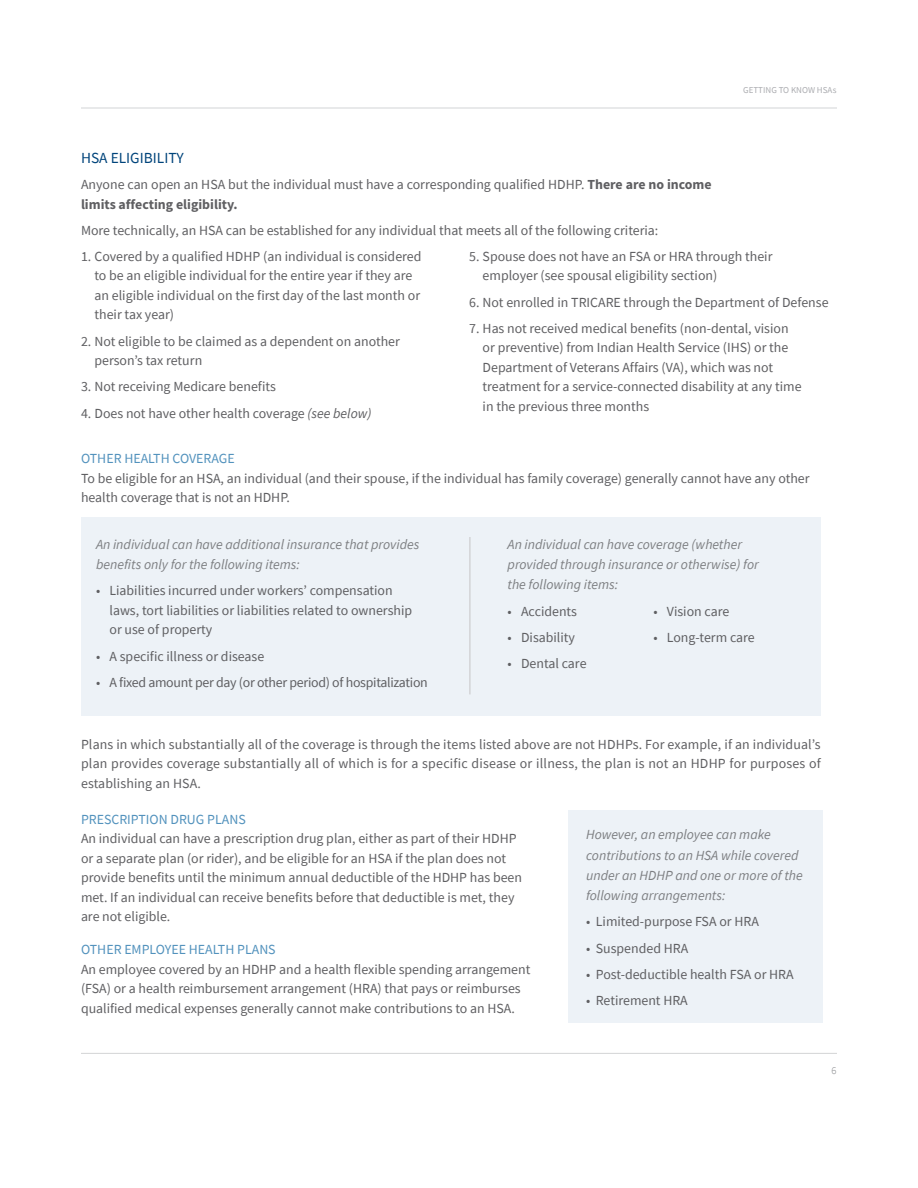
<style>
.page{position:relative;width:918px;height:1188px;background:#fff}
.page>*{position:absolute;margin:0;border:0;box-sizing:border-box;transform-origin:0 0}
.Body_Copy{font:15.3px "Source Sans Pro";color:#00447b}
.Body_Copy-2{font:13.8px/19.5px "Source Sans Pro";color:#5f5f62}
.Subhead_-_3rd_Tier{font:italic 13.8px/20.2px "Source Sans Pro";color:#7d7f82}
.Subhead_-_2nd_Tier{font:13.8px "Source Sans Pro";color:#5292bd}
.Body_Copy-3{font:13.8px "Source Sans Pro";letter-spacing:-.02em;color:#5f5f62}
.t1{font:300 10.5px "Source Sans Pro";color:#848689}
.t2{font:9px "Source Sans Pro";color:#abacb0}
.s1{font-weight:700}
.s2{font-style:italic}
</style>
<div class="page">
<hr style="left:81px;top:1053px;width:756px;height:1px;background:#d3d4d6">
<hr style="left:81px;top:108px;width:756px;height:1px;background:#d3d4d6">
<div style="left:81px;top:517px;width:740px;height:199px;background:#edf2f7"></div>
<div style="left:568px;top:811px;width:255px;height:212px;background:#edf2f7"></div>
<hr style="left:469px;top:537px;width:2px;height:157px;background:#d3d4d6">
<p class="t2" style="left:743px;top:85px;width:95px">GETTING TO KNOW HSAs</p>
<p class="Body_Copy" style="left:81px;top:148px;width:104px">HSA ELIGIBILITY</p>
<p class="Body_Copy-2" style="left:81px;top:175px;width:632px">Anyone can open an HSA but the individual must have a corresponding qualified HDHP. <span class="s1">There are no income limits affecting eligibility.</span></p>
<p class="Body_Copy-2" style="left:81px;top:221px;width:579px">More technically, an HSA can be established for any individual that meets all of the following criteria:</p>
<p class="Body_Copy-2" style="left:483px;top:246px;width:291px;text-indent:-14px">5. Spouse does not have an FSA or HRA through their employer (see spousal eligibility section)</p>
<p class="Body_Copy-2" style="left:469px;top:292px;width:361px">6. Not enrolled in TRICARE through the Department of Defense</p>
<p class="Body_Copy-2" style="left:483px;top:318px;width:321px;text-indent:-14px">7. Has not received medical benefits (non-dental, vision or preventive) from Indian Health Service (IHS) or the Department of Veterans Affairs (VA), which was not treatment for a service-connected disability at any time in the previous three months</p>
<p class="Body_Copy-2" style="left:94px;top:246px;width:328px;text-indent:-14px">1. Covered by a qualified HDHP (an individual is considered to be an eligible individual for the entire year if they are an eligible individual on the first day of the last month or their tax year)</p>
<p class="Body_Copy-2" style="left:94px;top:331px;width:307px;text-indent:-14px">2. Not eligible to be claimed as a dependent on another person’s tax return</p>
<p class="Body_Copy-2" style="left:81px;top:377px;width:196px">3. Not receiving Medicare benefits</p>
<p class="Body_Copy-2" style="left:81px;top:403px;width:292px">4. Does not have other health coverage <span class="s2">(see below)</span></p>
<p class="Subhead_-_2nd_Tier" style="left:81px;top:450px;width:155px">OTHER HEALTH COVERAGE</p>
<p class="Body_Copy-2" style="left:81px;top:468px;width:730px">To be eligible for an HSA, an individual (and their spouse, if the individual has family coverage) generally cannot have any other health coverage that is not an HDHP.</p>
<p class="Subhead_-_3rd_Tier" style="left:508px;top:534px;width:253px">An individual can have coverage (whether provided through insurance or otherwise) for the following items:</p>
<p class="Body_Copy-2" style="left:508px;top:601px;width:71px">• Accidents</p>
<p class="Body_Copy-2" style="left:508px;top:627px;width:69px">• Disability</p>
<p class="Body_Copy-2" style="left:508px;top:654px;width:80px">• Dental care</p>
<p class="Subhead_-_3rd_Tier" style="left:96px;top:534px;width:325px">An individual can have additional insurance that provides benefits only for the following items:</p>
<p class="Body_Copy-2" style="left:110px;top:581px;width:304px;text-indent:-14px">• Liabilities incurred under workers’ compensation laws, tort liabilities or liabilities related to ownership or use of property</p>
<p class="Body_Copy-2" style="left:96px;top:646px;width:170px">• A specific illness or disease</p>
<p class="Body_Copy-3" style="left:96px;top:673px;width:333px">• A fixed amount per day (or other period) of hospitalization</p>
<p class="Body_Copy-2" style="left:653px;top:601px;width:77px">• Vision care</p>
<p class="Body_Copy-2" style="left:653px;top:627px;width:103px">• Long-term care</p>
<p class="Body_Copy-2" style="left:81px;top:734px;width:741px;text-align:justify">Plans in which substantially all of the coverage is through the items listed above are not HDHPs. For example, if an individual’s plan provides coverage substantially all of which is for a specific disease or illness, the plan is not an HDHP for purposes of establishing an HSA.</p>
<p class="Subhead_-_2nd_Tier" style="left:81px;top:811px;width:166px">PRESCRIPTION DRUG PLANS</p>
<p class="Body_Copy-2" style="left:81px;top:829px;width:443px">An individual can have a prescription drug plan, either as part of their HDHP or a separate plan (or rider), and be eligible for an HSA if the plan does not provide benefits until the minimum annual deductible of the HDHP has been met. If an individual can receive benefits before that deductible is met, they are not eligible.</p>
<p class="Subhead_-_2nd_Tier" style="left:81px;top:941px;width:196px">OTHER EMPLOYEE HEALTH PLANS</p>
<p class="Body_Copy-2" style="left:81px;top:959px;width:451px">An employee covered by an HDHP and a health flexible spending arrangement (FSA) or a health reimbursement arrangement (HRA) that pays or reimburses qualified medical expenses generally cannot make contributions to an HSA.</p>
<p class="Subhead_-_3rd_Tier" style="left:586px;top:824px;width:218px">However, an employee can make contributions to an HSA while covered under an HDHP and one or more of the following arrangements:</p>
<p class="Body_Copy-2" style="left:586px;top:912px;width:174px">• Limited-purpose FSA or HRA</p>
<p class="Body_Copy-2" style="left:586px;top:938px;width:104px">• Suspended HRA</p>
<p class="Body_Copy-2" style="left:586px;top:964px;width:209px">• Post-deductible health FSA or HRA</p>
<p class="Body_Copy-2" style="left:586px;top:991px;width:103px">• Retirement HRA</p>
<p class="t1" style="left:831px;top:1064px;width:7px">6</p>
</div>
